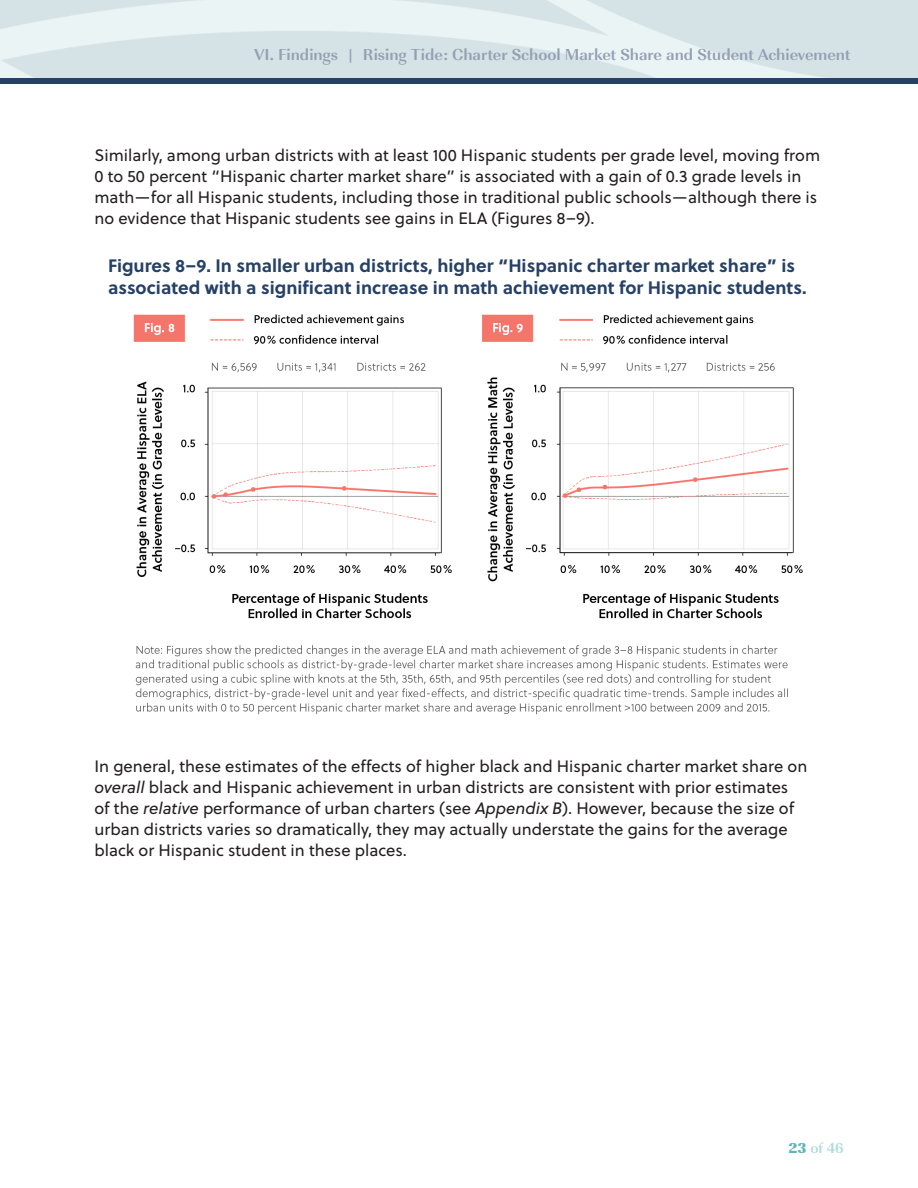
<style>
.page{position:relative;width:918px;height:1188px;background:#fff}
.page>*{position:absolute;margin:0;border:0;box-sizing:border-box;transform-origin:0 0}
.t1{font:700 18px/21.6px "Soleil";color:#264166}
.t2{font:16.5px/21px "Soleil";color:#231f20}
.t3{font:700 16.5px "Imperial URW";color:#93a0b3}
.t4{font:15px "Imperial URW Ult Bol";color:#60b5b9}
.s1{font-style:italic}
.s2{font-family:"Imperial URW";font-weight:700;color:#afdadc}
</style>
<div class="page">
<div style="left:0;top:78px;width:918px;height:6px;background:#264166"></div>
<img style="left:133px;top:314px;width:670px;height:401px">
<p class="t3" style="left:255px;top:42px;width:597px">VI. Findings | Rising Tide: Charter School Market Share and Student Achievement</p>
<p class="t2" style="left:94px;top:144px;width:727px">Similarly, among urban districts with at least 100 Hispanic students per grade level, moving from 0 to 50 percent “Hispanic charter market share” is associated with a gain of 0.3 grade levels in math—for all Hispanic students, including those in traditional public schools—although there is no evidence that Hispanic students see gains in ELA (Figures 8–9).</p>
<p class="t1" style="left:108px;top:254px;width:700px">Figures 8–9. In smaller urban districts, higher “Hispanic charter market share” is associated with a significant increase in math achievement for Hispanic students.</p>
<p class="t2" style="left:94px;top:755px;width:714px">In general, these estimates of the effects of higher black and Hispanic charter market share on <span class="s1">overall</span> black and Hispanic achievement in urban districts are consistent with prior estimates of the <span class="s1">relative</span> performance of urban charters (see <span class="s1">Appendix B</span>). However, because the size of urban districts varies so dramatically, they may actually understate the gains for the average black or Hispanic student in these places.</p>
<p class="t4" style="left:789px;top:1139px;width:57px">23 <span class="s2">of</span> <span class="s2">46</span></p>
</div>
